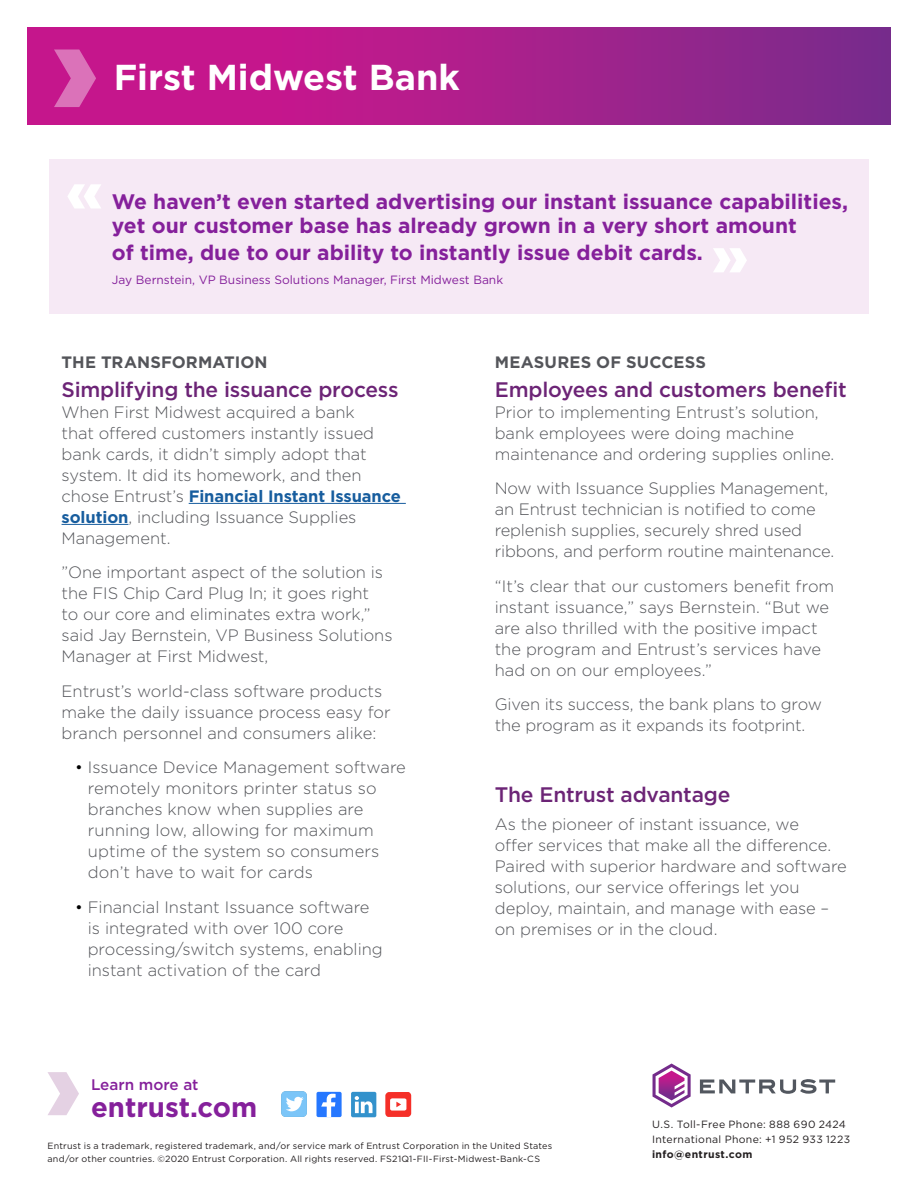
<style>
.page{position:relative;width:918px;height:1188px;background:#fff}
.page>*{position:absolute;margin:0;border:0;box-sizing:border-box;transform-origin:0 0}
._1_Title{font:700 36px "Gotham";color:#fff}
._2_Sub_Header{font:700 27.6px "Gotham";color:#85209b}
._1_Header{font:700 21px/24px "Gotham";color:#85209b}
._1_Header-2{font:500 21px "Gotham";letter-spacing:-.01em;color:#6c2476}
._1_Header-3{font:300 16.5px/21px "Gotham";letter-spacing:-.005em;color:#54555a}
._1_Header-4{font:700 16.5px "Gotham";letter-spacing:.01em;color:#54555a}
._1_Header-5{font:500 15.3px "Gotham";color:#85209b}
._1_Header-6{font:12px "Gotham";color:#85209b}
.t1{font:10.5px/15px "Gotham";letter-spacing:.03em;color:#231f20}
.Legal{font:9px/13.5px "Gotham";letter-spacing:.025em;color:#231f20}
.s1{font-weight:700;color:#175d9e}
.s2{color:#000}
.s3{font-weight:700}
</style>
<div class="page">
<svg style="left:27px;top:27px;width:864px;height:98px;background:#a91e8b"></svg>
<svg style="left:54px;top:50px;width:42px;height:57px;background:#d24da7"></svg>
<hr style="left:189px;top:503px;width:217px;height:1px;background:#175d9e">
<hr style="left:62px;top:524px;width:66px;height:1px;background:#175d9e">
<div style="left:49px;top:159px;width:820px;height:154px;background:#f6e9f5"></div>
<svg style="left:67px;top:184px;width:34px;height:25px"></svg>
<svg style="left:713px;top:248px;width:34px;height:24px"></svg>
<svg style="left:700px;top:1079px;width:135px;height:15px"></svg>
<svg style="left:653px;top:1064px;width:38px;height:44px"></svg>
<div style="left:317px;top:1092px;width:25px;height:25px;background:#2577ff;border-radius:2px"></div>
<svg style="left:321px;top:1094px;width:15px;height:23px"></svg>
<div style="left:351px;top:1092px;width:25px;height:25px;background:#3392cc;border-radius:2px"></div>
<svg style="left:355px;top:1096px;width:18px;height:17px"></svg>
<div style="left:282px;top:1091px;width:25px;height:26px;background:#7bc5f8;border-radius:4px"></div>
<svg style="left:286px;top:1097px;width:18px;height:14px"></svg>
<svg style="left:385px;top:1092px;width:26px;height:25px"></svg>
<svg style="left:48px;top:1072px;width:31px;height:43px"></svg>
<p class="_1_Title" style="left:114px;top:54px;width:348px">First Midwest Bank</p>
<p class="_1_Header" style="left:112px;top:190px;width:738px">We haven’t even started advertising our instant issuance capabilities, yet our customer base has already grown in a very short amount</p>
<p class="_1_Header" style="left:112px;top:241px;width:593px">of time, due to our ability to instantly issue debit cards.</p>
<p class="_1_Header-6" style="left:112px;top:272px;width:393px">Jay Bernstein, VP Business Solutions Manager, First Midwest Bank</p>
<p class="_1_Header-4" style="left:62px;top:351px;width:208px">THE TRANSFORMATION</p>
<p class="_1_Header-2" style="left:62px;top:376px;width:339px">Simplifying the issuance process</p>
<p class="_1_Header-3" style="left:62px;top:401px;width:341px">When First Midwest acquired a bank<br>that offered customers instantly issued bank cards, it didn’t simply adopt that system. It did its homework, and then chose Entrust’s <span class="s1">Financial Instant Issuance solution</span>, including Issuance Supplies Management.</p>
<p class="_1_Header-3" style="left:62px;top:561px;width:332px">”One important aspect of the solution is the FIS Chip Card Plug In; it goes right<br>to our core and eliminates extra work,” said Jay Bernstein, VP Business Solutions Manager at First Midwest,</p>
<p class="_1_Header-3" style="left:62px;top:680px;width:331px">Entrust’s world-class software products make the daily issuance process easy for branch personnel and consumers alike:</p>
<p class="_1_Header-3" style="left:88px;top:756px;width:320px;text-indent:-13px"><span class="s2">•</span> Issuance Device Management software remotely monitors printer status so branches know when supplies are running low, allowing for maximum uptime of the system so consumers don’t have to wait for cards</p>
<p class="_1_Header-3" style="left:88px;top:896px;width:297px;text-indent:-13px"><span class="s2">•</span> Financial Instant Issuance software is integrated with over 100 core processing/switch systems, enabling instant activation of the card</p>
<p class="_1_Header-5" style="left:91px;top:1074px;width:109px">Learn more at</p>
<p class="_2_Sub_Header" style="left:91px;top:1089px;width:168px">entrust.com</p>
<p class="_1_Header-4" style="left:495px;top:351px;width:213px">MEASURES OF SUCCESS</p>
<p class="_1_Header-2" style="left:495px;top:376px;width:354px">Employees and customers benefit</p>
<p class="_1_Header-3" style="left:495px;top:401px;width:341px">Prior to implementing Entrust’s solution, bank employees were doing machine maintenance and ordering supplies online.</p>
<p class="_1_Header-3" style="left:495px;top:477px;width:341px">Now with Issuance Supplies Management, an Entrust technician is notified to come replenish supplies, securely shred used ribbons, and perform routine maintenance.</p>
<p class="_1_Header-3" style="left:495px;top:575px;width:341px">“It’s clear that our customers benefit from instant issuance,” says Bernstein. “But we are also thrilled with the positive impact the program and Entrust’s services have had on on our employees.”</p>
<p class="_1_Header-3" style="left:495px;top:693px;width:329px">Given its success, the bank plans to grow the program as it expands its footprint.</p>
<p class="_1_Header-2" style="left:495px;top:781px;width:237px">The Entrust advantage</p>
<p class="_1_Header-3" style="left:495px;top:813px;width:354px">As the pioneer of instant issuance, we<br>offer services that make all the difference.<br>Paired with superior hardware and software solutions, our service offerings let you deploy, maintain, and manage with ease – on premises or in the cloud.</p>
<p class="Legal" style="left:48px;top:1138px;width:506px">Entrust is a trademark, registered trademark, and/or service mark of Entrust Corporation in the United States and/or other countries. ©2020 Entrust Corporation. All rights reserved. FS21Q1-FII-First-Midwest-Bank-CS</p>
<p class="t1" style="left:652px;top:1116px;width:200px">U.S. Toll-Free Phone: 888 690 2424<br>International Phone: +1 952 933 1223 <span class="s3">info@entrust.com</span></p>
</div>
